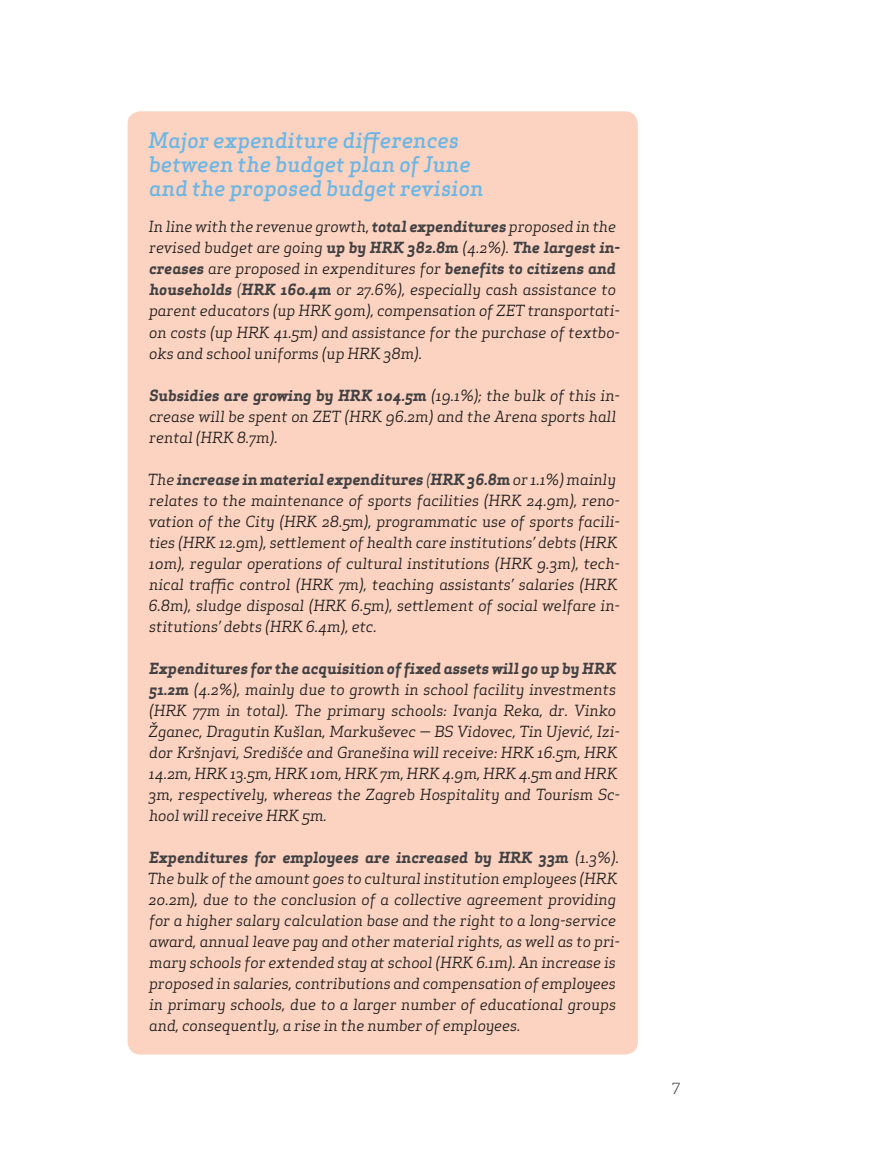
<style>
.page{position:relative;width:893px;height:1170px;background:#fff}
.page>*{position:absolute;margin:0;border:0;box-sizing:border-box;transform-origin:0 0}
.t1{font:italic 500 21px/24px "Apex Serif";color:#6bb6e5}
.t2{font:italic 15px/21px "Apex Serif";color:#1a1a1a}
.t3{font:15px "Apex Serif";color:#58595b}
.s1{font-weight:700;color:#414042}
.s2{color:#414042}
</style>
<div class="page">
<div style="left:128px;top:111px;width:510px;height:943px;background:#fcd3c1;border-radius:13px"></div>
<h1 class="t1" style="left:148px;top:128px;width:337px">Major expenditure differences between the budget plan of June and the proposed budget revision</h1>
<p class="t2" style="left:149px;top:216px;width:473px">In line with the revenue growth, <span class="s1">total expenditures</span> proposed in the revised budget are going <span class="s1">up by HRK 382.8m</span> (4.2%). <span class="s1">The largest in&shy;creases</span> are proposed in expenditures for <span class="s1">benefits to citizens and households</span> <span class="s2">(</span><span class="s1">HRK 160.4m</span> or 27.6%), especially cash assistance to parent educators (up HRK 90m), compensation of ZET transportati&shy;on costs (up HRK 41.5m) and assistance for the purchase of textbo&shy;oks and school uniforms (up HRK 38m).</p>
<p class="t2" style="left:149px;top:384px;width:473px"><span class="s1">Subsidies are growing by HRK 104.5m</span> (19.1%); the bulk of this in&shy;crease will be spent on ZET (HRK 96.2m) and the Arena sports hall rental (HRK 8.7m).</p>
<p class="t2" style="left:148px;top:468px;width:474px">The <span class="s1">increase in material expenditures</span> <span class="s2">(</span><span class="s1">HRK 36.8m</span> or 1.1%) mainly relates to the maintenance of sports facilities (HRK 24.9m), reno&shy;vation of the City (HRK 28.5m), programmatic use of sports facili&shy;ties (HRK 12.9m), settlement of health care institutions’ debts (HRK 10m), regular operations of cultural institutions (HRK 9.3m), tech&shy;nical traffic control (HRK 7m), teaching assistants’ salaries (HRK 6.8m), sludge disposal (HRK 6.5m), settlement of social welfare in&shy;stitutions’ debts (HRK 6.4m), etc.</p>
<p class="t2" style="left:149px;top:657px;width:473px"><span class="s1">Expenditures for the acquisition of fixed assets will go up by HRK 51.2m</span> (4.2%), mainly due to growth in school facility investments (HRK 77m in total). The primary schools: Ivanja Reka, dr. Vinko Žganec, Dragutin Kušlan, Markuševec — BS Vidovec, Tin Ujević, Izi&shy;dor Kršnjavi, Središće and Granešina will receive: HRK 16.5m, HRK 14.2m, HRK 13.5m, HRK 10m, HRK 7m, HRK 4.9m, HRK 4.5m and HRK 3m, respectively, whereas the Zagreb Hospitality and Tourism Sc&shy;hool will receive HRK 5m.</p>
<p class="t2" style="left:148px;top:846px;width:474px"><span class="s1">Expenditures for employees are increased by HRK 33m</span> (1.3%).<br>The bulk of the amount goes to cultural institution employees (HRK 20.2m), due to the conclusion of a collective agreement providing for a higher salary calculation base and the right to a long-service award, annual leave pay and other material rights, as well as to pri&shy;mary schools for extended stay at school (HRK 6.1m). An increase is proposed in salaries, contributions and compensation of employees in primary schools, due to a larger number of educational groups and, consequently, a rise in the number of employees.</p>
<p class="t3" style="left:672px;top:1078px;width:10px">7</p>
</div>
